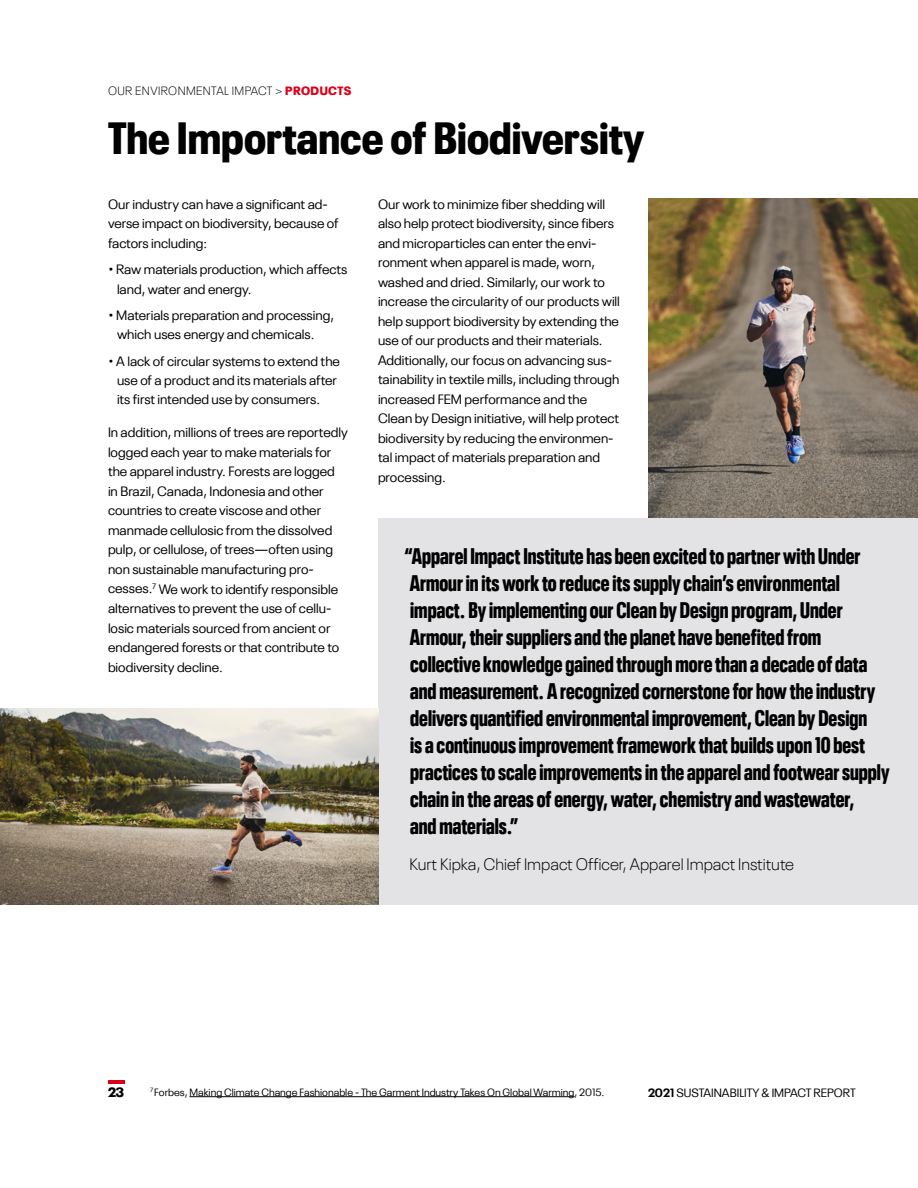
<style>
.page{position:relative;width:918px;height:1188px;background:#fff}
.page>*{position:absolute;margin:0;border:0;box-sizing:border-box;transform-origin:0 0}
.t1{font:900 condensed 45px "Neue Plak";color:#000}
.t2{font:900 condensed 22.5px/27px "Neue Plak";color:#000}
.t3{font:300 16.5px "Neue Plak";color:#000}
.t4{font:13.5px/19.5px "Neue Plak";color:#000}
.t5{font:900 13.5px "Neue Plak";color:#000}
.t6{font:300 12px "Neue Plak";letter-spacing:.035em;color:#000}
.t7{font:12px "Neue Plak";color:#000}
.t8{font:10.5px "Neue Plak";color:#000}
.s1{font-weight:900;color:#dc0019}
.s2{font-weight:700}
</style>
<div class="page">
<hr style="left:108px;top:1080px;width:17px;height:3px;background:#dc0019">
<hr style="left:189px;top:1096px;width:386px;height:1px;background:#000">
<img style="left:648px;top:198px;width:270px;height:320px">
<div style="left:378px;top:518px;width:540px;height:387px;background:#e3e3e5"></div>
<img style="left:0;top:709px;width:378px;height:196px">
<p class="t6" style="left:108px;top:81px;width:245px">OUR ENVIRONMENTAL IMPACT &gt; <span class="s1">PRODUCTS</span></p>
<h1 class="t1" style="left:108px;top:103px;width:538px">The Importance of Biodiversity</h1>
<p class="t4" style="left:108px;top:193px;width:232px">Our industry can have a significant ad&shy;verse impact on biodiversity, because of factors including:</p>
<p class="t4" style="left:117px;top:258px;width:232px;text-indent:-9px">• Raw materials production, which affects land, water and energy.</p>
<p class="t4" style="left:117px;top:304px;width:219px;text-indent:-9px">• Materials preparation and processing, which uses energy and chemicals.</p>
<p class="t4" style="left:117px;top:350px;width:225px;text-indent:-9px">• A lack of circular systems to extend the use of a product and its materials after its first intended use by consumers.</p>
<p class="t4" style="left:108px;top:422px;width:241px">In addition, millions of trees are reportedly logged each year to make materials for the apparel industry. Forests are logged in Brazil, Canada, Indonesia and other countries to create viscose and other manmade cellulosic from the dissolved pulp, or cellulose, of trees—often using non sustainable manufacturing pro&shy;cesses.<sup>7</sup> We work to identify responsible alternatives to prevent the use of cellu&shy;losic materials sourced from ancient or endangered forests or that contribute to biodiversity decline.</p>
<p class="t4" style="left:378px;top:193px;width:243px">Our work to minimize fiber shedding will also help protect biodiversity, since fibers and microparticles can enter the envi&shy;ronment when apparel is made, worn, washed and dried. Similarly, our work to increase the circularity of our products will help support biodiversity by extending the use of our products and their materials.<br>Additionally, our focus on advancing sus&shy;tainability in textile mills, including through increased FEM performance and the Clean by Design initiative, will help protect biodiversity by reducing the environmen&shy;tal impact of materials preparation and processing.</p>
<p class="t2" style="left:405px;top:540px;width:486px">“Apparel Impact Institute has been excited to partner with Under Armour in its work to reduce its supply chain’s environmental impact. By implementing our Clean by Design program, Under Armour, their suppliers and the planet have benefited from collective knowledge gained through more than a decade of data and measurement. A recognized cornerstone for how the industry delivers quantified environmental improvement, Clean by Design<br>is a continuous improvement framework that builds upon 10 best practices to scale improvements in the apparel and footwear supply chain in the areas of energy, water, chemistry and wastewater,<br>and materials.”</p>
<p class="t3" style="left:409px;top:851px;width:386px">Kurt Kipka, Chief Impact Officer, Apparel Impact Institute</p>
<p class="t5" style="left:108px;top:1081px;width:18px">23</p>
<p class="t8" style="left:150px;top:1084px;width:456px"><sup>7</sup> Forbes, Making Climate Change Fashionable - The Garment Industry Takes On Global Warming, 2015.</p>
<p class="t7" style="left:648px;top:1084px;width:209px"><span class="s2">2021</span> SUSTAINABILITY &amp; IMPACT REPORT</p>
</div>
